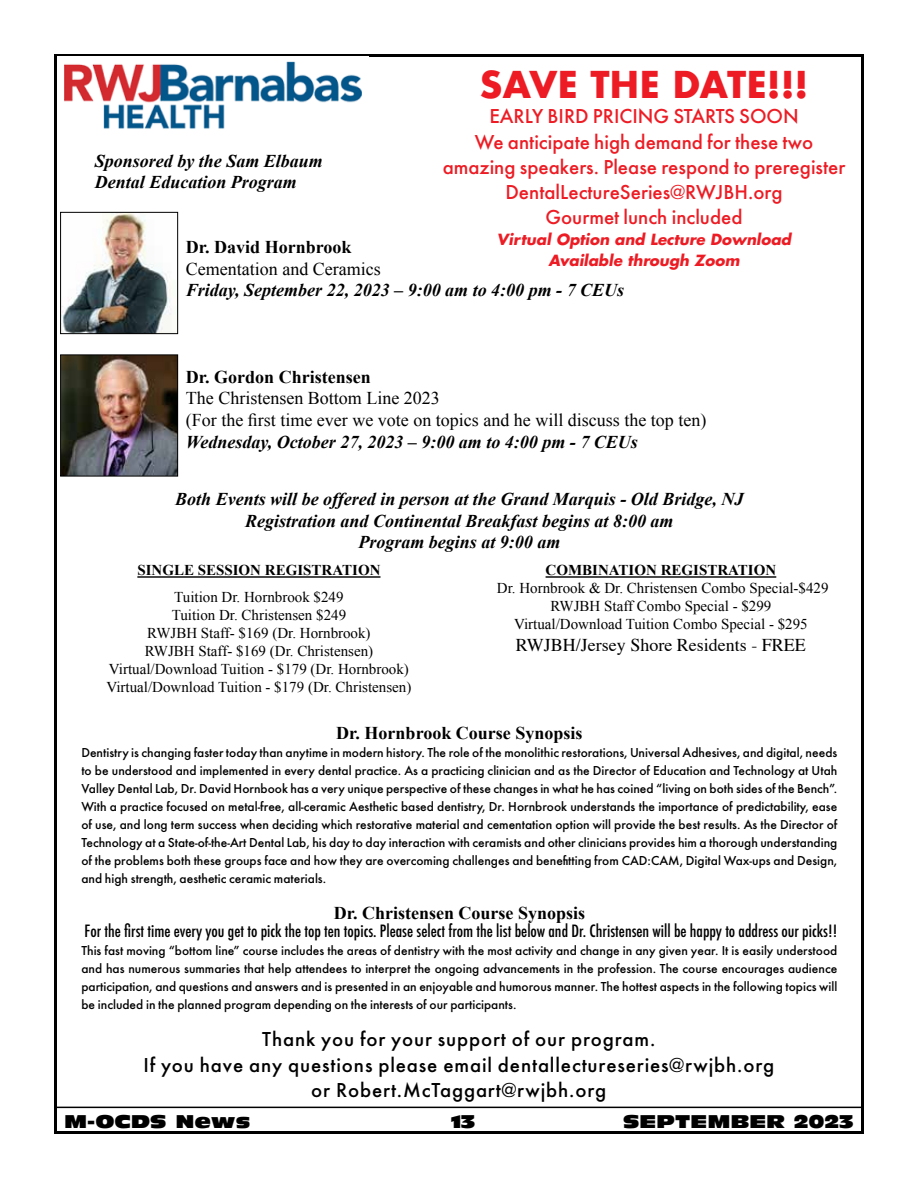
<style>
.page{position:relative;width:918px;height:1188px;background:#fff}
.page>*{position:absolute;margin:0;border:0;box-sizing:border-box;transform-origin:0 0}
.t1{font:700 36px "Futura";letter-spacing:-.005em;color:#ed1c24}
.t2{font:21px/25.2px "Futura Mdm";color:#ed1c24;text-align:center}
.t3{font:21px/25.2px "Futura Mdm";letter-spacing:.04em;color:#000;text-align:center}
.t4{font:italic 700 18px/21.6px "Times New Roman";color:#000}
.t5{font:18px/21.6px "Times New Roman";color:#000}
.t6{font:700 18px "Times New Roman";color:#000}
.t7{font:18px "Times";color:#000}
.t8{font:18px "Antique Olive Nord";color:#000}
.t9{font:500 condensed 16.5px "Futura";color:#000}
.t10{font:15px/18px "Times New Roman";color:#000;text-align:center}
.t11{font:italic 700 15px/21px "Futura";color:#ed1c24;text-align:center}
.t12{font:700 15px "Times New Roman";color:#000}
.t13{font:13.5px/18px "Futura Mdm";color:#000;text-align:justify}
</style>
<div class="page">
<img style="left:64px;top:61px;width:298px;height:68px">
<img style="left:60px;top:211px;width:119px;height:124px">
<img style="left:60px;top:354px;width:119px;height:123px">
<hr style="left:54px;top:1107px;width:810px;height:1px;background:#000">
<hr style="left:137px;top:576px;width:244px;height:2px;background:#000">
<hr style="left:546px;top:576px;width:230px;height:2px;background:#000">
<h1 class="t1" style="left:480px;top:59px;width:330px">SAVE THE DATE!!!</h1>
<h2 class="t2" style="left:443px;top:106px;width:404px">EARLY BIRD PRICING STARTS SOON<br>We anticipate high demand for these two amazing speakers. Please respond to preregister DentalLectureSeries@RWJBH.org<br>Gourmet lunch included</h2>
<p class="t11" style="left:497px;top:229px;width:296px">Virtual Option and Lecture Download<br>Available through Zoom</p>
<h3 class="t4" style="left:95px;top:150px;width:230px">Sponsored by the Sam Elbaum<br>Dental Education Program</h3>
<h3 class="t6" style="left:186px;top:235px;width:167px">Dr. David Hornbrook</h3>
<h3 class="t5" style="left:186px;top:258px;width:196px">Cementation and Ceramics</h3>
<h3 class="t4" style="left:186px;top:279px;width:440px">Friday, September 22, 2023 – 9:00 am to 4:00 pm - 7 CEUs</h3>
<h3 class="t6" style="left:186px;top:364px;width:186px">Dr. Gordon Christensen</h3>
<h3 class="t5" style="left:186px;top:387px;width:522px">The Christensen Bottom Line 2023<br>(For the first time ever we vote on topics and he will discuss the top ten)</h3>
<h3 class="t4" style="left:186px;top:430px;width:453px">Wednesday, October 27, 2023 – 9:00 am to 4:00 pm - 7 CEUs</h3>
<h3 class="t4" style="left:175px;top:488px;width:570px;text-align:center">Both Events will be offered in person at the Grand Marquis - Old Bridge, NJ<br>Registration and Continental Breakfast begins at 8:00 am<br>Program begins at 9:00 am</h3>
<p class="t12" style="left:137px;top:560px;width:245px">SINGLE SESSION REGISTRATION</p>
<p class="t10" style="left:106px;top:588px;width:306px">Tuition Dr. Hornbrook $249<br>Tuition Dr. Christensen $249<br>RWJBH Staff- $169 (Dr. Hornbrook)<br>RWJBH Staff- $169 (Dr. Christensen)<br>Virtual/Download Tuition - $179 (Dr. Hornbrook)<br>Virtual/Download Tuition - $179 (Dr. Christensen)</p>
<p class="t12" style="left:546px;top:560px;width:232px">COMBINATION REGISTRATION</p>
<p class="t10" style="left:497px;top:579px;width:333px">Dr. Hornbrook &amp; Dr. Christensen Combo Special-$429<br>RWJBH Staff Combo Special - $299<br>Virtual/Download Tuition Combo Special - $295</p>
<h3 class="t7" style="left:516px;top:628px;width:292px">RWJBH/Jersey Shore Residents - FREE</h3>
<h3 class="t6" style="left:336px;top:720px;width:248px">Dr. Hornbrook Course Synopsis</h3>
<p class="t13" style="left:81px;top:744px;width:758px">Dentistry is changing faster today than anytime in modern history. The role of the monolithic restorations, Universal Adhesives, and digital, needs to be understood and implemented in every dental practice. As a practicing clinician and as the Director of Education and Technology at Utah Valley Dental Lab, Dr. David Hornbook has a very unique perspective of these changes in what he has coined “living on both sides of the Bench”.<br>With a practice focused on metal-free, all-ceramic Aesthetic based dentistry, Dr. Hornbrook understands the importance of predictability, ease of use, and long term success when deciding which restorative material and cementation option will provide the best results. As the Director of Technology at a State-of-the-Art Dental Lab, his day to day interaction with ceramists and other clinicians provides him a thorough understanding of the problems both these groups face and how they are overcoming challenges and benefitting from CAD:CAM, Digital Wax-ups and Design, and high strength, aesthetic ceramic materials.</p>
<h3 class="t6" style="left:334px;top:900px;width:253px">Dr. Christensen Course Synopsis</h3>
<p class="t9" style="left:85px;top:920px;width:754px">For the first time every you get to pick the top ten topics. Please select from the list below and Dr. Christensen will be happy to address our picks!!</p>
<p class="t13" style="left:81px;top:942px;width:758px">This fast moving “bottom line” course includes the areas of dentistry with the most activity and change in any given year. It is easily understood and has numerous summaries that help attendees to interpret the ongoing advancements in the profession. The course encourages audience participation, and questions and answers and is presented in an enjoyable and humorous manner. The hottest aspects in the following topics will be included in the planned program depending on the interests of our participants.</p>
<h2 class="t3" style="left:143px;top:1029px;width:632px">Thank you for your support of our program.<br>If you have any questions please email dentallectureseries@rwjbh.org or Robert.McTaggart@rwjbh.org</h2>
<h3 class="t8" style="left:64px;top:1110px;width:188px">M-OCDS News</h3>
<h3 class="t8" style="left:451px;top:1110px;width:26px">13</h3>
<h3 class="t8" style="left:623px;top:1110px;width:232px">SEPTEMBER 2023</h3>
</div>
